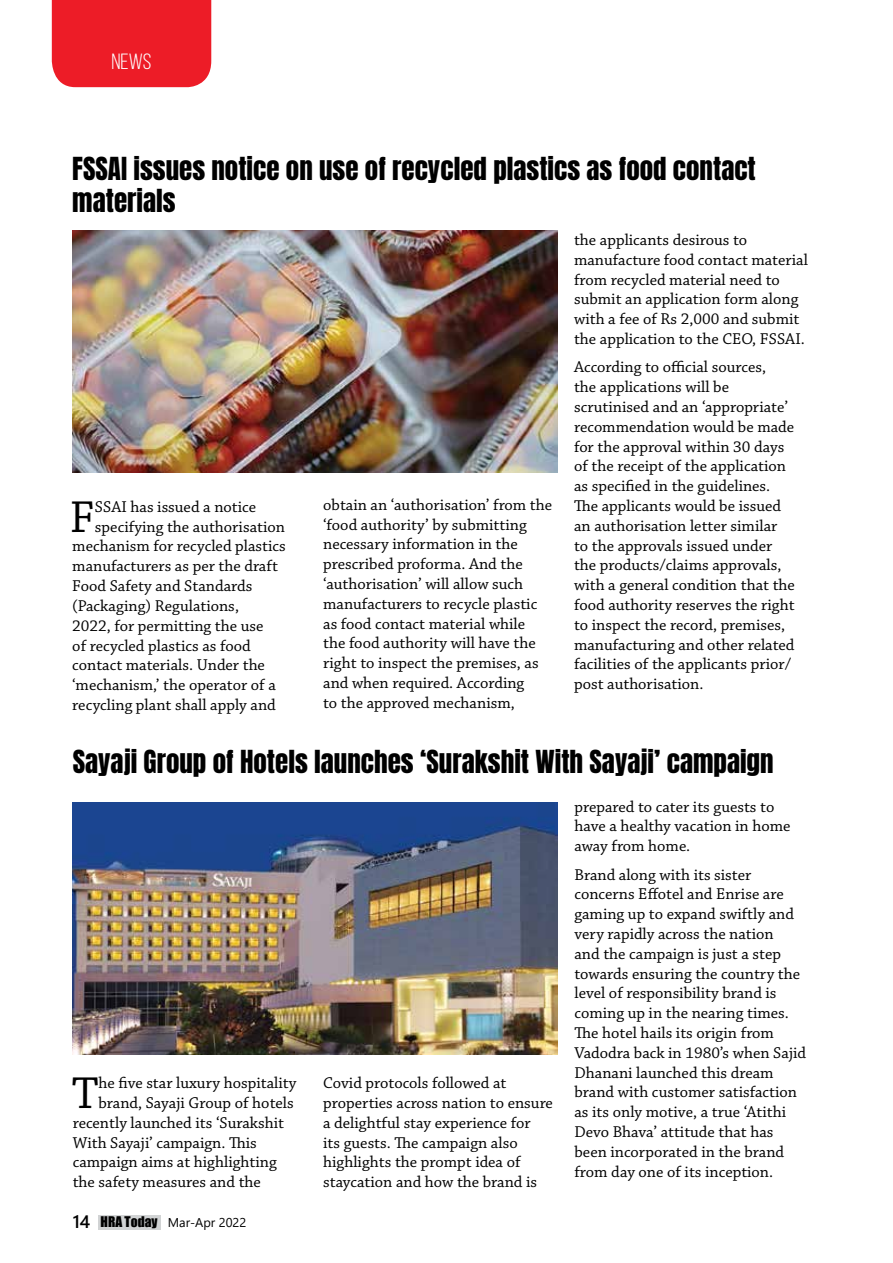
<style>
.page{position:relative;width:893px;height:1263px;background:#fff}
.page>*{position:absolute;margin:0;border:0;box-sizing:border-box;transform-origin:0 0}
.t1{font:46.95px "Chaparral Pro";color:#000}
.t2{font:27px/32.4px "Anton";color:#000}
.t3{font:22.05px "Bebas Neue";color:#fff;scale:1.06 1}
.t4{font:16.5px/19.8px "Chaparral Pro";color:#000}
.t5{font:12.75px "Segoe UI";color:#000}
.s1{font-weight:600;font-size:18px}
.s2{font-family:"Impact";font-size:13.5px}
</style>
<div class="page">
<div style="left:99px;top:1215px;width:62px;height:14px;background:#d1d3d4"></div>
<div style="left:52px;top:0;width:159px;height:87px;background:#ed1c27"></div>
<img style="left:72px;top:231px;width:485px;height:241px">
<img style="left:72px;top:803px;width:485px;height:251px">
<h3 class="t3" style="left:111px;top:49px;width:39px">NEWS</h3>
<h2 class="t2" style="left:72px;top:154px;width:685px">FSSAI issues notice on use of recycled plastics as food contact materials</h2>
<h1 class="t1" style="left:70px;top:491px;width:26px">F</h1>
<p class="t4" style="left:95px;top:497px;width:163px">SSAI has issued a notice</p>
<p class="t4" style="left:95px;top:517px;width:192px">specifying the authorisation</p>
<p class="t4" style="left:72px;top:537px;width:215px">mechanism for recycled plastics</p>
<p class="t4" style="left:72px;top:557px;width:207px">manufacturers as per the draft</p>
<p class="t4" style="left:72px;top:577px;width:182px">Food Safety and Standards</p>
<p class="t4" style="left:72px;top:596px;width:168px">(Packaging) Regulations,</p>
<p class="t4" style="left:72px;top:616px;width:193px">2022, for permitting the use</p>
<p class="t4" style="left:72px;top:636px;width:180px">of recycled plastics as food</p>
<p class="t4" style="left:72px;top:656px;width:194px">contact materials. Under the</p>
<p class="t4" style="left:72px;top:676px;width:205px">‘mechanism,’ the operator of a</p>
<p class="t4" style="left:72px;top:695px;width:205px">recycling plant shall apply and</p>
<p class="t4" style="left:323px;top:495px;width:231px">obtain an ‘authorisation’ from the ‘food authority’ by submitting necessary information in the prescribed proforma. And the ‘authorisation’ will allow such manufacturers to recycle plastic as food contact material while<br>the food authority will have the right to inspect the premises, as and when required. According<br>to the approved mechanism,</p>
<p class="t4" style="left:574px;top:231px;width:235px">the applicants desirous to manufacture food contact material from recycled material need to submit an application form along with a fee of Rs 2,000 and submit the application to the CEO, FSSAI.</p>
<p class="t4" style="left:574px;top:358px;width:222px">According to official sources,<br>the applications will be scrutinised and an ‘appropriate’ recommendation would be made for the approval within 30 days of the receipt of the application as specified in the guidelines.<br>The applicants would be issued an authorisation letter similar to the approvals issued under the products/claims approvals, with a general condition that the food authority reserves the right to inspect the record, premises, manufacturing and other related facilities of the applicants prior/ post authorisation.</p>
<h2 class="t2" style="left:73px;top:747px;width:702px">Sayaji Group of Hotels launches ‘Surakshit With Sayaji’ campaign</h2>
<h1 class="t1" style="left:72px;top:1067px;width:28px">T</h1>
<p class="t4" style="left:98px;top:1073px;width:199px">he five star luxury hospitality</p>
<p class="t4" style="left:98px;top:1093px;width:197px">brand, Sayaji Group of hotels</p>
<p class="t4" style="left:73px;top:1113px;width:213px">recently launched its ‘Surakshit</p>
<p class="t4" style="left:73px;top:1133px;width:186px">With Sayaji’ campaign. This</p>
<p class="t4" style="left:73px;top:1153px;width:206px">campaign aims at highlighting</p>
<p class="t4" style="left:73px;top:1172px;width:190px">the safety measures and the</p>
<p class="t5" style="left:73px;top:1210px;width:175px"><span class="s1">14</span> <span class="s2">HRA Today</span> Mar-Apr 2022</p>
<p class="t4" style="left:323px;top:1073px;width:231px">Covid protocols followed at properties across nation to ensure a delightful stay experience for<br>its guests. The campaign also highlights the prompt idea of staycation and how the brand is</p>
<p class="t4" style="left:574px;top:797px;width:217px">prepared to cater its guests to have a healthy vacation in home away from home.</p>
<p class="t4" style="left:574px;top:865px;width:233px">Brand along with its sister concerns Effotel and Enrise are gaming up to expand swiftly and very rapidly across the nation<br>and the campaign is just a step towards ensuring the country the level of responsibility brand is coming up in the nearing times.<br>The hotel hails its origin from<br>Vadodra back in 1980’s when Sajid<br>Dhanani launched this dream brand with customer satisfaction as its only motive, a true ‘Atithi<br>Devo Bhava’ attitude that has been incorporated in the brand from day one of its inception.</p>
</div>
